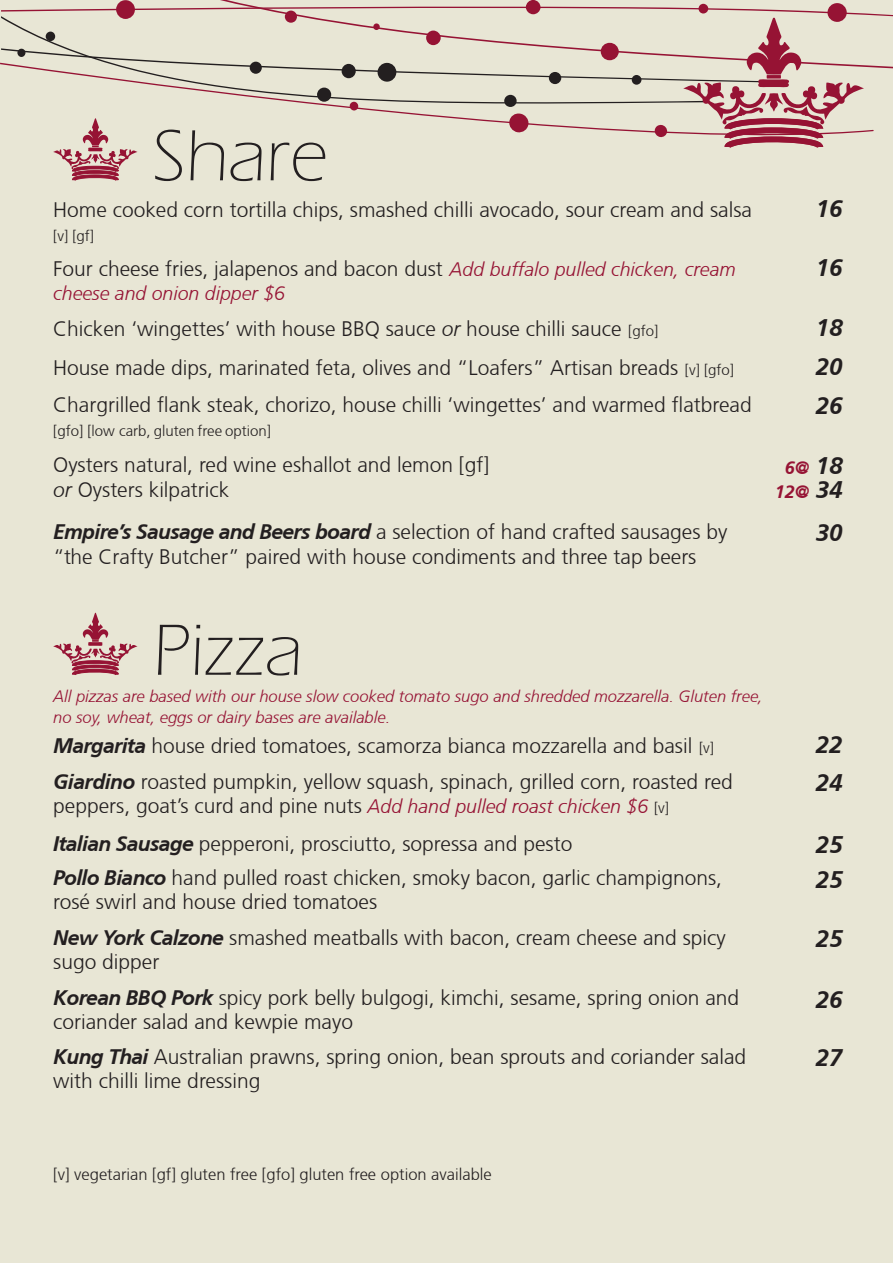
<style>
.page{position:relative;width:893px;height:1263px;background:#e8e6d5}
.page>*{position:absolute;margin:0;border:0;box-sizing:border-box;transform-origin:0 0}
.t1{font:300 75px "Eras ITC";color:#231f20}
.t2{font:italic 700 24px "Frutiger CE";color:#231f20}
.t3{font:300 21px/24px "Frutiger CE";color:#231f20}
.t4{font:italic 300 19.5px "Frutiger CE";color:#961334}
.t5{font:italic 700 18px/24px "Frutiger CE";color:#961334;text-align:center}
.t6{font:italic 300 16.5px/21px "Frutiger CE";color:#961334}
.t7{font:300 16.5px "Frutiger CE";color:#231f20}
.t8{font:300 15px "Frutiger CE";color:#231f20}
.s1{font-style:italic;font-size:19.5px;color:#961334}
.s2{font-style:italic}
.s3{font-size:15px}
.s4{font-size:24px;color:#231f20}
.s5{font-weight:700;font-style:italic}
</style>
<div class="page">
<svg style="left:116px;top:0;width:19px;height:19px"></svg>
<svg style="left:827px;top:3px;width:20px;height:19px"></svg>
<svg style="left:1px;top:5px;width:892px;height:176px"></svg>
<svg style="left:53px;top:612px;width:84px;height:63px"></svg>
<h1 class="t1" style="left:152px;top:114px;width:177px">Share</h1>
<p class="t3" style="left:53px;top:197px;width:700px">Home cooked corn tortilla chips, smashed chilli avocado, sour cream and salsa</p>
<p class="t8" style="left:53px;top:227px;width:42px">[v] [gf]</p>
<p class="t3" style="left:53px;top:256px;width:684px">Four cheese fries, jalapenos and bacon dust <span class="s1">Add buffalo pulled chicken, cream</span></p>
<p class="t4" style="left:53px;top:282px;width:233px">cheese and onion dipper $6</p>
<p class="t2" style="left:816px;top:194px;width:28px">16</p>
<p class="t2" style="left:816px;top:253px;width:28px">16</p>
<p class="t3" style="left:53px;top:317px;width:606px">Chicken ‘wingettes’ with house BBQ sauce <span class="s2">or</span> house chilli sauce <span class="s3">[gfo]</span></p>
<p class="t2" style="left:816px;top:314px;width:28px">18</p>
<p class="t3" style="left:53px;top:356px;width:682px">House made dips, marinated feta, olives and “Loafers” Artisan breads <span class="s3">[v] [gfo]</span></p>
<p class="t2" style="left:816px;top:353px;width:28px">20</p>
<p class="t3" style="left:53px;top:392px;width:700px">Chargrilled flank steak, chorizo, house chilli ‘wingettes’ and warmed flatbread</p>
<p class="t8" style="left:53px;top:422px;width:219px">[gfo] [low carb, gluten free option]</p>
<p class="t2" style="left:816px;top:391px;width:28px">26</p>
<p class="t3" style="left:53px;top:451px;width:438px;line-height:25.5px">Oysters natural, red wine eshallot and lemon [gf] <span class="s2">or</span> Oysters kilpatrick</p>
<p class="t5" style="left:775px;top:455px;width:69px">6@ <span class="s4">18<br></span>12@ <span class="s4">34</span></p>
<p class="t3" style="left:53px;top:518px;width:676px;line-height:25.5px"><span class="s5">Empire’s Sausage and Beers board</span> a selection of hand crafted sausages by “the Crafty Butcher” paired with house condiments and three tap beers</p>
<p class="t2" style="left:816px;top:518px;width:28px">30</p>
<h1 class="t1" style="left:152px;top:608px;width:152px">Pizza</h1>
<p class="t6" style="left:53px;top:685px;width:711px">All pizzas are based with our house slow cooked tomato sugo and shredded mozzarella. Gluten free, no soy, wheat, eggs or dairy bases are available.</p>
<p class="t3" style="left:53px;top:734px;width:662px"><span class="s5">Margarita</span> house dried tomatoes, scamorza bianca mozzarella and basil <span class="s3">[v]</span></p>
<p class="t2" style="left:816px;top:731px;width:28px">22</p>
<p class="t3" style="left:53px;top:769px;width:681px"><span class="s5">Giardino</span> roasted pumpkin, yellow squash, spinach, grilled corn, roasted red peppers, goat’s curd and pine nuts <span class="s1">Add hand pulled roast chicken $6</span> <span class="s3">[v]</span></p>
<p class="t2" style="left:816px;top:769px;width:28px">24</p>
<p class="t3" style="left:53px;top:831px;width:521px"><span class="s5">Italian Sausage</span> pepperoni, prosciutto, sopressa and pesto</p>
<p class="t2" style="left:816px;top:830px;width:28px">25</p>
<p class="t3" style="left:53px;top:866px;width:670px"><span class="s5">Pollo Bianco</span> hand pulled roast chicken, smoky bacon, garlic champignons, rosé swirl and house dried tomatoes</p>
<p class="t2" style="left:816px;top:865px;width:28px">25</p>
<p class="t3" style="left:53px;top:925px;width:674px"><span class="s5">New York Calzone</span> smashed meatballs with bacon, cream cheese and spicy sugo dipper</p>
<p class="t2" style="left:816px;top:925px;width:28px">25</p>
<p class="t3" style="left:53px;top:986px;width:688px"><span class="s5">Korean BBQ Pork</span> spicy pork belly bulgogi, kimchi, sesame, spring onion and coriander salad and kewpie mayo</p>
<p class="t2" style="left:816px;top:985px;width:28px">26</p>
<p class="t3" style="left:53px;top:1044px;width:694px"><span class="s5">Kung Thai</span> Australian prawns, spring onion, bean sprouts and coriander salad with chilli lime dressing</p>
<p class="t2" style="left:816px;top:1043px;width:28px">27</p>
<p class="t7" style="left:53px;top:1165px;width:440px">[v] vegetarian [gf] gluten free [gfo] gluten free option available</p>
</div>
